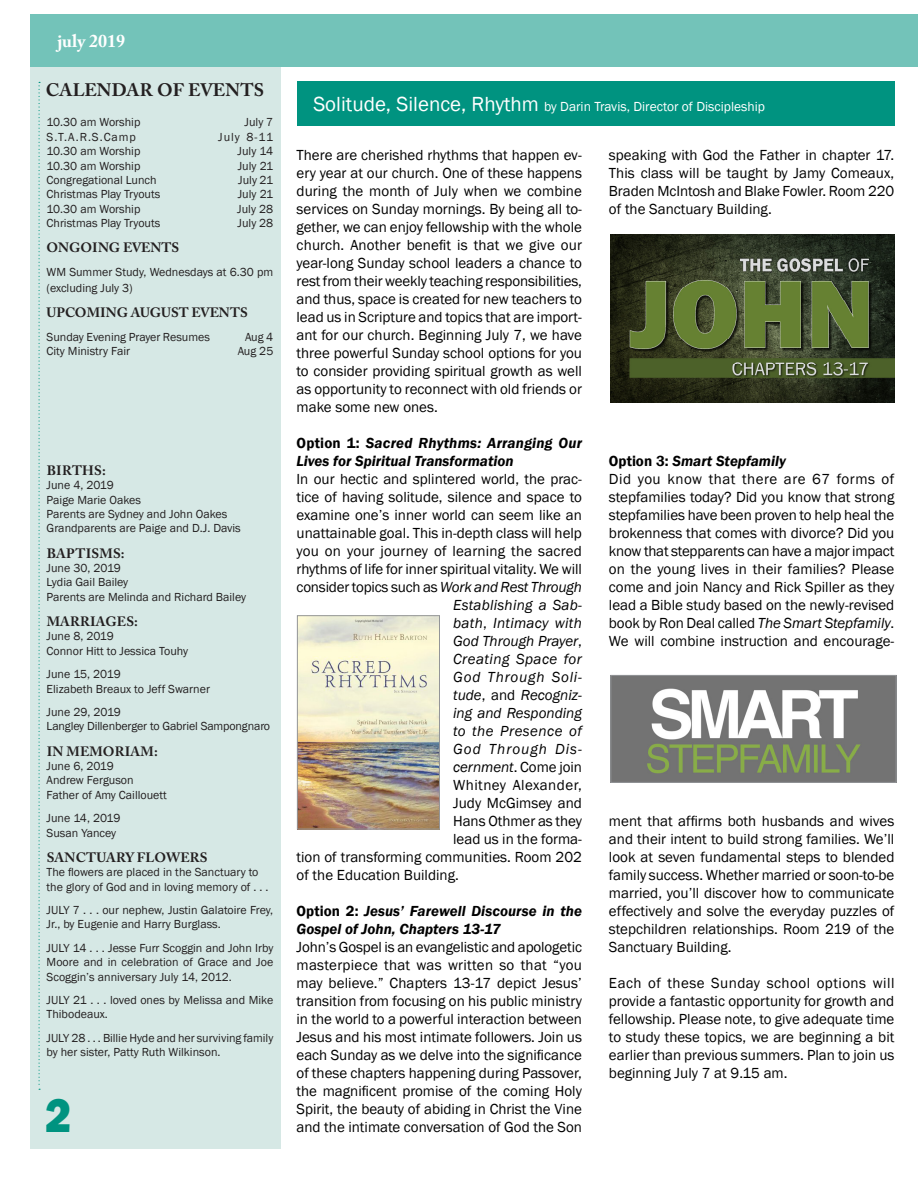
<style>
.page{position:relative;width:918px;height:1188px;background:#fff}
.page>*{position:absolute;margin:0;border:0;box-sizing:border-box;transform-origin:0 0}
.t1{font:800 49.5px "Franklin Gothic";color:#009380;scale:.91 1}
.t2{font:700 18px "Adobe Caslon Pro";letter-spacing:.015em;color:#231f20}
.t3{font:700 18px "Adobe Caslon Pro";color:#fff}
.t4{font:15px/18px "Franklin Gothic";color:#000;text-align:justify}
.t5{font:italic 600 15px/18px "Franklin Gothic";color:#000}
.t6{font:italic 15px "Franklin Gothic";letter-spacing:.02em;color:#000}
.t7{font:italic 15px "Franklin Gothic";color:#000}
.t8{font:15px "Franklin Gothic";letter-spacing:.03em;color:#000}
.t9{font:italic 15px "Franklin Gothic";letter-spacing:.055em;color:#000}
.t10{font:italic 15px "Franklin Gothic";letter-spacing:.07em;color:#000}
.t11{font:700 13.5px "Adobe Caslon Pro";letter-spacing:.005em;color:#231f20}
.t12{font:13.5px "Franklin Gothic";color:#fff}
.t13{font:12px/14.4px "Franklin Gothic";color:#231f20}
.s1{font-size:21px}
.s2{font-style:normal}
.s3{font-style:italic}
</style>
<div class="page">
<div style="left:30px;top:67px;width:251px;height:1081px;background:#d6e8e5"></div>
<div style="left:30px;top:14px;width:888px;height:53px;background:#73c3b9"></div>
<svg style="left:39px;top:82px;width:1px;height:1008px"></svg>
<div style="left:297px;top:82px;width:597px;height:44px;background:#009380"></div>
<img style="left:613px;top:677px;width:281px;height:104px">
<div style="left:611px;top:675px;width:285px;height:108px;border:1px solid #939598"></div>
<img style="left:299px;top:617px;width:139px;height:210px">
<div style="left:297px;top:615px;width:143px;height:214px;border:1px solid #939598"></div>
<img style="left:611px;top:234px;width:284px;height:169px">
<p class="t3" style="left:57px;top:30px;width:69px">july 2019</p>
<p class="t2" style="left:46px;top:79px;width:220px">CALENDAR OF EVENTS</p>
<p class="t13" style="left:47px;top:115px;width:95px">10.30 am Worship</p>
<p class="t13" style="left:245px;top:115px;width:30px">July 7</p>
<p class="t13" style="left:47px;top:130px;width:91px">S.T.A.R.S.Camp</p>
<p class="t13" style="left:218px;top:130px;width:56px">July 8-11</p>
<p class="t13" style="left:47px;top:144px;width:95px">10.30 am Worship</p>
<p class="t13" style="left:238px;top:144px;width:37px">July 14</p>
<p class="t13" style="left:47px;top:159px;width:95px">10.30 am Worship</p>
<p class="t13" style="left:238px;top:159px;width:37px">July 21</p>
<p class="t13" style="left:47px;top:173px;width:112px">Congregational Lunch</p>
<p class="t13" style="left:238px;top:173px;width:37px">July 21</p>
<p class="t13" style="left:47px;top:187px;width:115px">Christmas Play Tryouts</p>
<p class="t13" style="left:238px;top:187px;width:37px">July 21</p>
<p class="t13" style="left:47px;top:202px;width:95px">10.30 am Worship</p>
<p class="t13" style="left:237px;top:202px;width:37px">July 28</p>
<p class="t13" style="left:47px;top:216px;width:115px">Christmas Play Tryouts</p>
<p class="t13" style="left:238px;top:216px;width:37px">July 28</p>
<p class="t11" style="left:47px;top:240px;width:134px">ONGOING EVENTS</p>
<p class="t13" style="left:47px;top:264px;width:228px;line-height:16.2px">WM Summer Study, Wednesdays at 6.30 pm (excluding July 3)</p>
<p class="t11" style="left:47px;top:305px;width:203px">UPCOMING AUGUST EVENTS</p>
<p class="t13" style="left:47px;top:330px;width:165px">Sunday Evening Prayer Resumes</p>
<p class="t13" style="left:245px;top:330px;width:30px">Aug 4</p>
<p class="t13" style="left:47px;top:344px;width:85px">City Ministry Fair</p>
<p class="t13" style="left:238px;top:344px;width:37px">Aug 25</p>
<p class="t11" style="left:47px;top:462px;width:61px">BIRTHS:</p>
<p class="t13" style="left:47px;top:478px;width:196px">June 4, 2019<br>Paige Marie Oakes<br>Parents are Sydney and John Oakes<br>Grandparents are Paige and D.J. Davis</p>
<p class="t11" style="left:47px;top:545px;width:80px">BAPTISMS:</p>
<p class="t13" style="left:47px;top:561px;width:201px">June 30, 2019<br>Lydia Gail Bailey<br>Parents are Melinda and Richard Bailey</p>
<p class="t11" style="left:47px;top:614px;width:93px">MARRIAGES:</p>
<p class="t13" style="left:47px;top:630px;width:143px">June 8, 2019<br>Connor Hitt to Jessica Touhy</p>
<p class="t13" style="left:47px;top:667px;width:165px">June 15, 2019<br>Elizabeth Breaux to Jeff Swarner</p>
<p class="t13" style="left:47px;top:705px;width:225px">June 29, 2019<br>Langley Dillenberger to Gabriel Sampongnaro</p>
<p class="t11" style="left:47px;top:743px;width:113px">IN MEMORIAM:</p>
<p class="t13" style="left:47px;top:759px;width:122px">June 6, 2019<br>Andrew Ferguson<br>Father of Amy Caillouett</p>
<p class="t13" style="left:47px;top:811px;width:75px">June 14, 2019<br>Susan Yancey</p>
<p class="t11" style="left:47px;top:849px;width:162px">SANCTUARY FLOWERS</p>
<p class="t13" style="left:47px;top:865px;width:223px">The flowers are placed in the Sanctuary to the glory of God and in loving memory of . . .</p>
<p class="t13" style="left:47px;top:903px;width:228px">JULY 7 . . . our nephew, Justin Galatoire Frey,<br>Jr., by Eugenie and Harry Burglass.</p>
<p class="t13" style="left:47px;top:941px;width:228px;text-align:justify">JULY 14 . . . Jesse Furr Scoggin and John Irby Moore and in celebration of Grace and Joe Scoggin’s anniversary July 14, 2012.</p>
<p class="t13" style="left:47px;top:993px;width:228px">JULY 21 . . . loved ones by Melissa and Mike<br>Thibodeaux.</p>
<p class="t13" style="left:47px;top:1031px;width:228px">JULY 28 . . . Billie Hyde and her surviving family by her sister, Patty Ruth Wilkinson.</p>
<p class="t1" style="left:45px;top:1084px;width:30px">2</p>
<p class="t12" style="left:313px;top:98px;width:453px"><span class="s1">Solitude, Silence, Rhythm</span> by Darin Travis, Director of Discipleship</p>
<p class="t4" style="left:297px;top:147px;width:287px">There are cherished rhythms that happen ev&shy;ery year at our church. One of these happens during the month of July when we combine services on Sunday mornings. By being all to&shy;gether, we can enjoy fellowship with the whole church. Another benefit is that we give our year-long Sunday school leaders a chance to rest from their weekly teaching responsibilities, and thus, space is created for new teachers to lead us in Scripture and topics that are import&shy;ant for our church. Beginning July 7, we have three powerful Sunday school options for you to consider providing spiritual growth as well as opportunity to reconnect with old friends or make some new ones.</p>
<p class="t5" style="left:297px;top:434px;width:287px"><span class="s2">Option 1:</span> Sacred Rhythms: Arranging Our<br>Lives for Spiritual Transformation</p>
<p class="t4" style="left:297px;top:471px;width:287px">In our hectic and splintered world, the prac-</p>
<p class="t4" style="left:297px;top:489px;width:287px">tice of having solitude, silence and space to</p>
<p class="t4" style="left:297px;top:507px;width:287px">examine one’s inner world can seem like an</p>
<p class="t4" style="left:297px;top:525px;width:287px">unattainable goal. This in-depth class will help</p>
<p class="t4" style="left:297px;top:543px;width:287px">you on your journey of learning the sacred</p>
<p class="t4" style="left:297px;top:561px;width:287px">rhythms of life for inner spiritual vitality. We will</p>
<p class="t4" style="left:297px;top:579px;width:287px">consider topics such as <span class="s3">Work and Rest Through</span></p>
<p class="t6" style="left:453px;top:596px;width:130px">Establishing a Sab-</p>
<p class="t6" style="left:453px;top:614px;width:130px">bath<span class="s2">,</span> Intimacy with</p>
<p class="t7" style="left:453px;top:632px;width:130px">God Through Prayer<span class="s2">,</span></p>
<p class="t6" style="left:453px;top:650px;width:130px">Creating Space for</p>
<p class="t9" style="left:453px;top:668px;width:130px">God Through Soli-</p>
<p class="t7" style="left:453px;top:686px;width:130px">tude<span class="s2">, and</span> Recogniz-</p>
<p class="t7" style="left:453px;top:704px;width:130px">ing and Responding</p>
<p class="t6" style="left:453px;top:722px;width:130px">to the Presence of</p>
<p class="t10" style="left:453px;top:740px;width:130px">God Through Dis-</p>
<p class="t4" style="left:453px;top:759px;width:130px"><span class="s3">cernment</span>. Come join</p>
<p class="t8" style="left:453px;top:776px;width:130px">Whitney Alexander,</p>
<p class="t4" style="left:453px;top:795px;width:130px">Judy McGimsey and</p>
<p class="t4" style="left:453px;top:813px;width:130px">Hans Othmer as they</p>
<p class="t4" style="left:453px;top:831px;width:130px">lead us in the forma-</p>
<p class="t4" style="left:297px;top:849px;width:287px">tion of transforming communities. Room 202</p>
<p class="t4" style="left:297px;top:867px;width:164px">of the Education Building.</p>
<p class="t5" style="left:297px;top:902px;width:287px"><span class="s2">Option 2:</span> Jesus’ Farewell Discourse in the<br>Gospel of John, Chapters 13-17</p>
<p class="t4" style="left:297px;top:939px;width:287px">John’s Gospel is an evangelistic and apologetic masterpiece that was written so that “you may believe.” Chapters 13-17 depict Jesus’ transition from focusing on his public ministry in the world to a powerful interaction between Jesus and his most intimate followers. Join us each Sunday as we delve into the significance of these chapters happening during Passover, the magnificent promise of the coming Holy Spirit, the beauty of abiding in Christ the Vine and the intimate conversation of God the Son</p>
<p class="t4" style="left:609px;top:147px;width:287px">speaking with God the Father in chapter 17.<br>This class will be taught by Jamy Comeaux, Braden McIntosh and Blake Fowler. Room 220 of the Sanctuary Building.</p>
<p class="t5" style="left:609px;top:452px;width:178px"><span class="s2">Option 3:</span> Smart Stepfamily</p>
<p class="t4" style="left:609px;top:471px;width:287px">Did you know that there are 67 forms of stepfamilies today? Did you know that strong stepfamilies have been proven to help heal the brokenness that comes with divorce? Did you know that stepparents can have a major impact on the young lives in their families? Please come and join Nancy and Rick Spiller as they lead a Bible study based on the newly-revised book by Ron Deal called <span class="s3">The Smart Stepfamily</span>.<br>We will combine instruction and encourage-</p>
<p class="t4" style="left:609px;top:813px;width:287px">ment that affirms both husbands and wives and their intent to build strong families. We’ll look at seven fundamental steps to blended family success. Whether married or soon-to-be married, you’ll discover how to communicate effectively and solve the everyday puzzles of stepchildren relationships. Room 219 of the Sanctuary Building.</p>
<p class="t4" style="left:609px;top:975px;width:287px">Each of these Sunday school options will provide a fantastic opportunity for growth and fellowship. Please note, to give adequate time to study these topics, we are beginning a bit earlier than previous summers. Plan to join us beginning July 7 at 9.15 am.</p>
</div>
